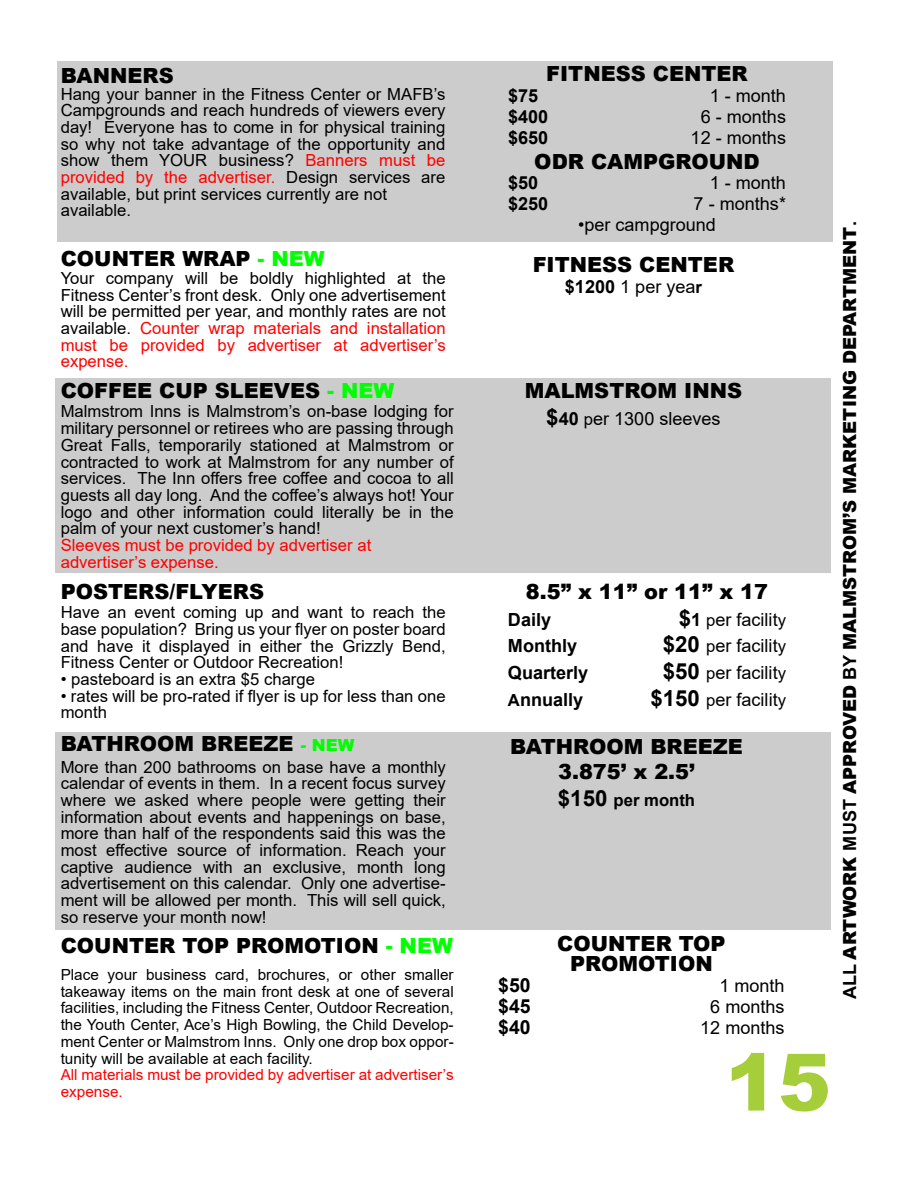
<style>
.page{position:relative;width:918px;height:1188px;background:#fff}
.page>*{position:absolute;margin:0;border:0;box-sizing:border-box;transform-origin:0 0}
.t1{font:900 79.2px "Arial";color:#a5ce3a}
.t2{font:900 20.85px/25px "Arial";color:#000;text-align:center}
.t3{font:700 19.5px "Arial";color:#000}
.t4{font:18px/20.9px "Arial";color:#000}
.t5{font:900 18px "Arial";color:#000}
.t6{font:700 18px "Arial";color:#000}
.t7{font:16.65px/16.6px "Arial";color:#000;text-align:justify}
.t8{font:16.65px/16.6px "Arial";color:#f00}
.t9{font:700 16.65px "Arial";color:#000}
.t10{font:15.3px/16.6px "Arial";color:#000;text-align:justify}
.t11{font:15.3px/16.6px "Arial";color:#f00}
.s1{color:#f00}
.s2{color:#0f0}
.s3{font-size:16.65px;color:#0f0}
.s4{font-weight:700}
.s5{font-weight:700;font-size:16.65px}
.s6{font-weight:700;font-size:22.2px}
.s7{font-size:16.65px}
.s8{font-size:22.2px}
</style>
<div class="page">
<div style="left:55px;top:378px;width:776px;height:194px;background:#ccc"></div>
<div style="left:58px;top:61px;width:775px;height:180px;background:#ccc"></div>
<div style="left:55px;top:732px;width:776px;height:198px;background:#ccc"></div>
<p class="t2" style="left:61px;top:63px;width:115px">BANNERS</p>
<p class="t7" style="left:61px;top:87px;width:386px;text-align:left">Hang your banner in the Fitness Center or MAFB’s Campgrounds and reach hundreds of viewers every day! Everyone has to come in for physical training so why not take advantage of the opportunity and show them YOUR business? <span class="s1">Banners must be provided by the advertiser.</span> Design services are available, but print services currently are not available.</p>
<p class="t2" style="left:61px;top:247px;width:266px">COUNTER WRAP <span class="s2">- NEW</span></p>
<p class="t7" style="left:61px;top:271px;width:387px">Your company will be boldly highlighted at the Fitness Center’s front desk. Only one advertisement will be permitted per year, and monthly rates are not available. <span class="s1">Counter wrap materials and installation must be provided by advertiser at advertiser’s expense.</span></p>
<p class="t2" style="left:61px;top:379px;width:335px">COFFEE CUP SLEEVES <span class="s2">- NEW</span></p>
<p class="t7" style="left:61px;top:404px;width:395px">Malmstrom Inns is Malmstrom’s on-base lodging for military personnel or retirees who are passing through Great Falls, temporarily stationed at Malmstrom or contracted to work at Malmstrom for any number of services. The Inn offers free coffee and cocoa to all guests all day long. And the coffee’s always hot! Your logo and other information could literally be in the palm of your next customer’s hand!</p>
<p class="t8" style="left:61px;top:538px;width:312px">Sleeves must be provided by advertiser at advertiser’s expense.</p>
<p class="t2" style="left:61px;top:579px;width:205px">POSTERS/FLYERS</p>
<p class="t7" style="left:61px;top:605px;width:387px;text-align:left">Have an event coming up and want to reach the base population? Bring us your flyer on poster board and have it displayed in either the Grizzly Bend, Fitness Center or Outdoor Recreation!<br>ï pasteboard is an extra $5 charge<br>ï rates will be pro-rated if flyer is up for less than one month</p>
<p class="t2" style="left:61px;top:732px;width:295px">BATHROOM BREEZE <span class="s3">- NEW</span></p>
<p class="t7" style="left:61px;top:760px;width:387px">More than 200 bathrooms on base have a monthly calendar of events in them. In a recent focus survey where we asked where people were getting their information about events and happenings on base, more than half of the respondents said this was the most effective source of information. Reach your captive audience with an exclusive, month long advertisement on this calendar. Only one advertise&shy;ment will be allowed per month. This will sell quick, so reserve your month now!</p>
<p class="t2" style="left:61px;top:933px;width:394px">COUNTER TOP PROMOTION <span class="s2">- NEW</span></p>
<p class="t10" style="left:61px;top:967px;width:395px">Place your business card, brochures, or other smaller takeaway items on the main front desk at one of several facilities, including the Fitness Center, Outdoor Recreation, the Youth Center, Ace’s High Bowling, the Child Develop&shy;ment Center or Malmstrom Inns. Only one drop box oppor&shy;tunity will be available at each facility.</p>
<p class="t11" style="left:61px;top:1068px;width:395px">All materials must be provided by advertiser at advertiser’s expense.</p>
<p class="t2" style="left:546px;top:61px;width:203px">FITNESS CENTER</p>
<p class="t6" style="left:508px;top:88px;width:32px">$75</p>
<p class="t4" style="left:710px;top:86px;width:78px">1 - month</p>
<p class="t6" style="left:508px;top:109px;width:42px">$400</p>
<p class="t4" style="left:701px;top:107px;width:87px">6 - months</p>
<p class="t6" style="left:508px;top:130px;width:42px">$650</p>
<p class="t4" style="left:691px;top:128px;width:97px">12 - months</p>
<p class="t2" style="left:534px;top:149px;width:227px">ODR CAMPGROUND</p>
<p class="t6" style="left:508px;top:175px;width:32px">$50</p>
<p class="t4" style="left:710px;top:174px;width:78px">1 - month</p>
<p class="t6" style="left:508px;top:196px;width:42px">$250</p>
<p class="t4" style="left:578px;top:195px;width:209px;text-indent:116px">7 - months* ïper campground</p>
<p class="t2" style="left:533px;top:252px;width:203px">FITNESS CENTER</p>
<p class="t4" style="left:565px;top:277px;width:139px"><span class="s4">$1200</span> 1 per yea<span class="s5">r</span></p>
<p class="t2" style="left:525px;top:379px;width:219px">MALMSTROM INNS</p>
<p class="t4" style="left:546px;top:409px;width:176px"><span class="s6">$</span><span class="s4">40</span> <span class="s7">p</span>er 1300 sleeves</p>
<p class="t2" style="left:526px;top:579px;width:244px">8.5” x 11” or 11” x 17</p>
<p class="t6" style="left:508px;top:612px;width:45px">Daily</p>
<p class="t4" style="left:679px;top:610px;width:109px"><span class="s6">$</span><span class="s4">1</span> <span class="s7">p</span>er facilit<span class="s7">y</span></p>
<p class="t6" style="left:508px;top:638px;width:71px">Monthly</p>
<p class="t4" style="left:663px;top:637px;width:125px"><span class="s6">$20</span> <span class="s7">p</span>er facilit<span class="s7">y</span></p>
<p class="t6" style="left:508px;top:665px;width:82px">Quarterly</p>
<p class="t4" style="left:663px;top:664px;width:125px"><span class="s6">$50</span> <span class="s7">p</span>er facilit<span class="s7">y</span></p>
<p class="t6" style="left:508px;top:692px;width:77px"><span class="s7">A</span>nnually</p>
<p class="t4" style="left:650px;top:690px;width:137px"><span class="s6">$150</span> <span class="s7">p</span>er facilit<span class="s7">y</span></p>
<p class="t2" style="left:510px;top:735px;width:234px">BATHROOM BREEZE<br>3.875’ x 2.5’</p>
<p class="t9" style="left:558px;top:793px;width:139px"><span class="s8">$150</span> per month</p>
<p class="t2" style="left:557px;top:933px;width:170px;line-height:20.9px">COUNTER TOP<br>PROMOTION</p>
<p class="t3" style="left:498px;top:977px;width:34px">$50</p>
<p class="t4" style="left:719px;top:977px;width:67px">1 month</p>
<p class="t3" style="left:498px;top:998px;width:34px">$45</p>
<p class="t4" style="left:710px;top:998px;width:76px">6 months</p>
<p class="t3" style="left:498px;top:1019px;width:34px">$40</p>
<p class="t4" style="left:700px;top:1018px;width:86px">12 months</p>
<h1 class="t1" style="left:725px;top:1037px;width:107px">15</h1>
<p class="t5" style="left:839px;top:999px;width:779px;rotate:-90deg"><span class="s4">ALL</span> ARTWORK <span class="s4">MUST</span> APPROVED <span class="s4">BY</span> MALMSTROM’S MARKETING DEPARTMENT<span class="s4">.</span></p>
</div>
